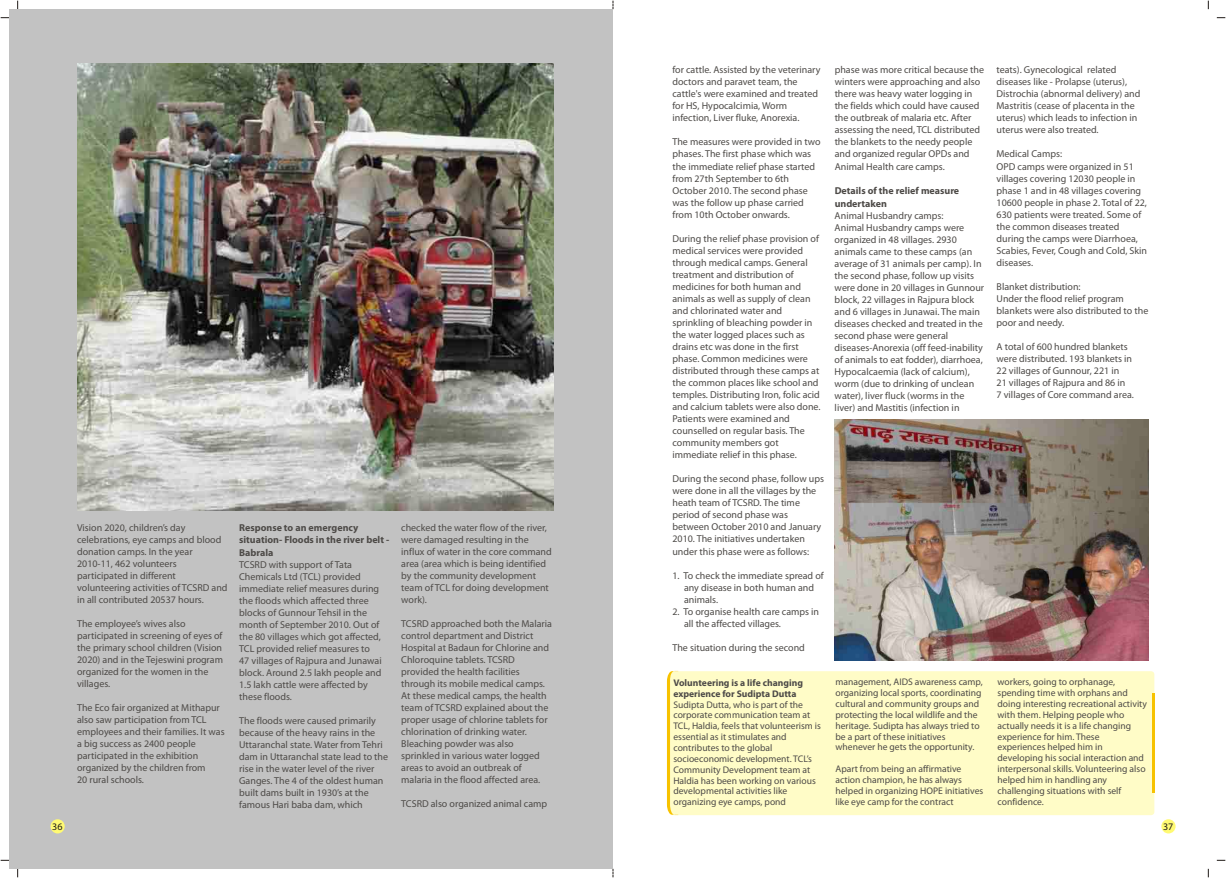
<style>
.page{position:relative;width:1226px;height:878px;background:#fff}
.page>*{position:absolute;margin:0;border:0;box-sizing:border-box;transform-origin:0 0}
.t1{font:10px/12px "Myriad Pro";color:#4d4a47}
.t2{font:700 10px/12.4px "Myriad Pro";color:#4d4a47}
.t3{font:10px "Myriad Pro";color:#1f1a17}
.t4{font:9.6px/10.8px "Myriad Pro";color:#4d4a47}
.t5{font:700 9.6px/11.2px "Myriad Pro";color:#4d4a47}
</style>
<div class="page">
<div style="left:9px;top:9px;width:604px;height:859px;background:#c2c2c2"></div>
<div style="left:50px;top:819px;width:15px;height:14px;background:#fffa73;border-radius:50%"></div>
<div style="left:669px;top:671px;width:485px;height:143px;background:#fffcc7;border-radius:3px"></div>
<svg style="left:667px;top:671px;width:11px;height:143px"></svg>
<hr style="left:1152px;top:693px;width:2px;height:99px;background:#f7c200">
<img style="left:77px;top:64px;width:476px;height:446px">
<img style="left:834px;top:419px;width:315px;height:241px">
<div style="left:1161px;top:819px;width:14px;height:14px;background:#fffa73;border-radius:50%"></div>
<p class="t3" style="left:52px;top:821px;width:12px">36</p>
<p class="t1" style="left:77px;top:522px;width:152px">Vision 2020, children’s day celebrations, eye camps and blood donation camps. In the year<br>2010-11, 462 volunteers participated in different volunteering activities of TCSRD and in all contributed 20537 hours.</p>
<p class="t1" style="left:77px;top:618px;width:147px">The employee’s wives also participated in screening of eyes of the primary school children (Vision<br>2020) and in the Tejeswini program organized for the women in the villages.</p>
<p class="t1" style="left:77px;top:702px;width:149px">The Eco fair organized at Mithapur also saw participation from TCL employees and their families. It was a big success as 2400 people participated in the exhibition organized by the children from<br>20 rural schools.</p>
<p class="t2" style="left:239px;top:522px;width:152px">Response to an emergency situation- Floods in the river belt -<br>Babrala</p>
<p class="t1" style="left:239px;top:559px;width:144px">TCSRD with support of Tata<br>Chemicals Ltd (TCL) provided immediate relief measures during the floods which affected three blocks of Gunnour Tehsil in the month of September 2010. Out of the 80 villages which got affected,<br>TCL provided relief measures to<br>47 villages of Rajpura and Junawai block. Around 2.5 lakh people and<br>1.5 lakh cattle were affected by these floods.</p>
<p class="t1" style="left:239px;top:715px;width:150px">The floods were caused primarily because of the heavy rains in the<br>Uttaranchal state. Water from Tehri dam in Uttaranchal state lead to the rise in the water level of the river<br>Ganges. The 4 of the oldest human built dams built in 1930’s at the famous Hari baba dam, which</p>
<p class="t1" style="left:401px;top:522px;width:152px">checked the water flow of the river, were damaged resulting in the influx of water in the core command area (area which is being identified by the community development team of TCL for doing development work).</p>
<p class="t1" style="left:401px;top:618px;width:152px">TCSRD approached both the Malaria control department and District<br>Hospital at Badaun for Chlorine and<br>Chloroquine tablets. TCSRD provided the health facilities through its mobile medical camps.<br>At these medical camps, the health team of TCSRD explained about the proper usage of chlorine tablets for chlorination of drinking water.<br>Bleaching powder was also sprinkled in various water logged areas to avoid an outbreak of malaria in the flood affected area.</p>
<p class="t1" style="left:401px;top:798px;width:147px">TCSRD also organized animal camp</p>
<p class="t1" style="left:672px;top:65px;width:149px">for cattle. Assisted by the veterinary doctors and paravet team, the cattle's were examined and treated for HS, Hypocalcimia, Worm infection, Liver fluke, Anorexia.</p>
<p class="t1" style="left:672px;top:137px;width:150px">The measures were provided in two phases. The first phase which was the immediate relief phase started from 27th September to 6th<br>October 2010. The second phase was the follow up phase carried from 10th October onwards.</p>
<p class="t1" style="left:672px;top:233px;width:150px">During the relief phase provision of medical services were provided through medical camps. General treatment and distribution of medicines for both human and animals as well as supply of clean and chlorinated water and sprinkling of bleaching powder in the water logged places such as drains etc was done in the first phase. Common medicines were distributed through these camps at the common places like school and temples. Distributing Iron, folic acid and calcium tablets were also done.<br>Patients were examined and counselled on regular basis. The community members got immediate relief in this phase.</p>
<p class="t1" style="left:672px;top:473px;width:153px">During the second phase, follow ups were done in all the villages by the heath team of TCSRD. The time period of second phase was between October 2010 and January<br>2010. The initiatives undertaken under this phase were as follows:</p>
<p class="t1" style="left:684px;top:570px;width:141px;text-indent:-12px">1. To check the immediate spread of any disease in both human and animals.</p>
<p class="t1" style="left:684px;top:606px;width:137px;text-indent:-12px">2. To organise health care camps in all the affected villages.</p>
<p class="t1" style="left:672px;top:642px;width:134px">The situation during the second</p>
<p class="t5" style="left:673px;top:677px;width:131px">Volunteering is a life changing experience for Sudipta Dutta</p>
<p class="t4" style="left:673px;top:699px;width:149px">Sudipta Dutta, who is part of the corporate communication team at<br>TCL, Haldia, feels that volunteerism is essential as it stimulates and contributes to the global socioeconomic development. TCL’s<br>Community Development team at<br>Haldia has been working on various developmental activities like organizing eye camps, pond</p>
<p class="t1" style="left:835px;top:65px;width:151px">phase was more critical because the winters were approaching and also there was heavy water logging in the fields which could have caused the outbreak of malaria etc. After assessing the need, TCL distributed the blankets to the needy people and organized regular OPDs and<br>Animal Health care camps.</p>
<p class="t2" style="left:835px;top:185px;width:126px">Details of the relief measure undertaken</p>
<p class="t1" style="left:835px;top:210px;width:151px">Animal Husbandry camps:<br>Animal Husbandry camps were organized in 48 villages. 2930 animals came to these camps (an average of 31 animals per camp). In the second phase, follow up visits were done in 20 villages in Gunnour block, 22 villages in Rajpura block and 6 villages in Junawai. The main diseases checked and treated in the second phase were general diseases-Anorexia (off feed-inability of animals to eat fodder), diarrhoea,<br>Hypocalcaemia (lack of calcium), worm (due to drinking of unclean water), liver fluck (worms in the liver) and Mastitis (infection in</p>
<p class="t4" style="left:835px;top:677px;width:149px">management, AIDS awareness camp, organizing local sports, coordinating cultural and community groups and protecting the local wildlife and the heritage. Sudipta has always tried to be a part of these initiatives whenever he gets the opportunity.</p>
<p class="t4" style="left:835px;top:764px;width:149px">Apart from being an affirmative action champion, he has always helped in organizing HOPE initiatives like eye camp for the contract</p>
<p class="t1" style="left:996px;top:65px;width:145px">teats). Gynecological related diseases like - Prolapse (uterus), Distrochia (abnormal delivery) and Mastritis (cease of placenta in the uterus) which leads to infection in uterus were also treated.</p>
<p class="t1" style="left:996px;top:149px;width:152px">Medical Camps:<br>OPD camps were organized in 51 villages covering 12030 people in phase 1 and in 48 villages covering<br>10600 people in phase 2. Total of 22,<br>630 patients were treated. Some of the common diseases treated during the camps were Diarrhoea,<br>Scabies, Fever, Cough and Cold, Skin diseases.</p>
<p class="t1" style="left:996px;top:281px;width:153px">Blanket distribution:<br>Under the flood relief program blankets were also distributed to the poor and needy.</p>
<p class="t1" style="left:996px;top:341px;width:139px">A total of 600 hundred blankets were distributed. 193 blankets in<br>22 villages of Gunnour, 221 in<br>21 villages of Rajpura and 86 in<br>7 villages of Core command area.</p>
<p class="t4" style="left:997px;top:677px;width:151px">workers, going to orphanage, spending time with orphans and doing interesting recreational activity with them. Helping people who actually needs it is a life changing experience for him. These experiences helped him in developing his social interaction and interpersonal skills. Volunteering also helped him in handling any challenging situations with self confidence.</p>
<p class="t3" style="left:1163px;top:821px;width:12px">37</p>
</div>
